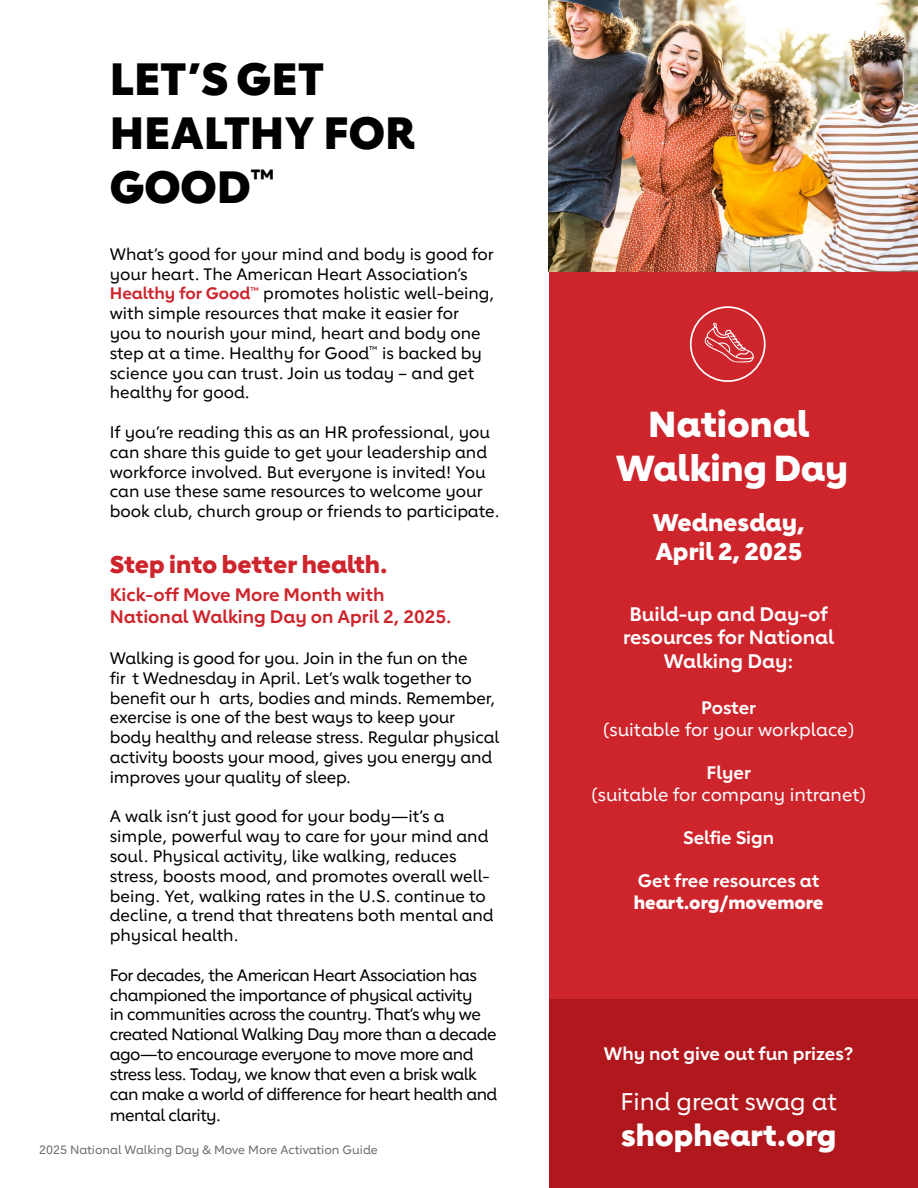
<style>
.page{position:relative;width:918px;height:1188px;background:#fff}
.page>*{position:absolute;margin:0;border:0;box-sizing:border-box;transform-origin:0 0}
.t1{font:800 45px/54px "Lub Dub";color:#000}
.t2{font:800 36px/43.2px "Lub Dub";color:#fff;text-align:center}
.t3{font:800 30px "Lub Dub";color:#fff}
.t4{font:800 24px "Lub Dub";color:#ce242b}
.t5{font:800 24px/28.8px "Lub Dub";color:#fff}
.t6{font:500 24px "Lub Dub";color:#fff}
.t7{font:700 19.5px/23.4px "Lub Dub";color:#fff;text-align:center}
.t8{font:700 18px "Lub Dub";color:#fff}
.t9{font:700 18px/21.6px "Lub Dub";color:#ce242b}
.t10{font:500 18px "Lub Dub";color:#fff}
.t11{font:800 18px "Lub Dub";color:#fff}
.t12{font:500 16.5px/19.8px "Lub Dub";letter-spacing:-.005em;color:#000}
.t13{font:500 16.5px/19.8px "Lub Dub";letter-spacing:-.03em;color:#000}
.t14{font:500 12px "Lub Dub";color:#6d6e71}
.s1{font-weight:700;color:#ce242b}
</style>
<div class="page">
<div style="left:549px;top:265px;width:369px;height:923px;background:#ce242b"></div>
<svg style="left:704px;top:323px;width:50px;height:39px"></svg>
<div style="left:549px;top:999px;width:369px;height:189px;background:#b1181e"></div>
<img style="left:549px;top:0;width:369px;height:272px">
<div style="left:690px;top:306px;width:76px;height:76px;border:2px solid #fff;border-radius:50%"></div>
<h1 class="t1" style="left:110px;top:51px;width:307px">LET’S GET<br>HEALTHY FOR<br>GOOD<sup>™</sup></h1>
<p class="t12" style="left:110px;top:244px;width:386px">What’s good for your mind and body is good for your heart. The American Heart Association’s <span class="s1">Healthy for Good</span><sup>™</sup> promotes holistic well-being, with simple resources that make it easier for<br>you to nourish your mind, heart and body one step at a time. Healthy for Good<sup>™</sup> is backed by science you can trust. Join us today – and get healthy for good.</p>
<p class="t12" style="left:110px;top:422px;width:391px">If you’re reading this as an HR professional, you can share this guide to get your leadership and workforce involved. But everyone is invited! You can use these same resources to welcome your book club, church group or friends to participate.</p>
<h2 class="t4" style="left:110px;top:550px;width:279px">Step into better health.</h2>
<h3 class="t9" style="left:110px;top:584px;width:343px">Kick-off Move More Month with<br>National Walking Day on April 2, 2025.</h3>
<p class="t12" style="left:110px;top:648px;width:359px">Walking is good for you. Join in the fun on the</p>
<p class="t12" style="left:110px;top:668px;width:387px">fir t Wednesday in April. Let’s walk together to benefit our h arts, bodies and minds. Remember,</p>
<p class="t12" style="left:110px;top:707px;width:391px">exercise is one of the best ways to keep your body healthy and release stress. Regular physical activity boosts your mood, gives you energy and improves your quality of sleep.</p>
<p class="t12" style="left:110px;top:806px;width:385px">A walk isn’t just good for your body—it’s a simple, powerful way to care for your mind and soul. Physical activity, like walking, reduces stress, boosts mood, and promotes overall well&shy;being. Yet, walking rates in the U.S. continue to decline, a trend that threatens both mental and physical health.</p>
<p class="t13" style="left:110px;top:965px;width:389px">For decades, the American Heart Association has championed the importance of physical activity<br>in communities across the country. That’s why we created National Walking Day more than a decade ago—to encourage everyone to move more and stress less. Today, we know that even a brisk walk can make a world of difference for heart health and</p>
<p class="t13" style="left:110px;top:1105px;width:113px">mental clarity.</p>
<p class="t14" style="left:39px;top:1143px;width:340px">2025 National Walking Day &amp; Move More Activation Guide</p>
<h1 class="t2" style="left:616px;top:402px;width:234px">National<br>Walking Day</h1>
<p class="t5" style="left:653px;top:508px;width:153px">Wednesday,<br>April 2, 2025</p>
<p class="t7" style="left:623px;top:602px;width:213px">Build-up and Day-of resources for National<br>Walking Day:</p>
<p class="t8" style="left:701px;top:697px;width:56px">Poster</p>
<p class="t10" style="left:603px;top:719px;width:253px">(suitable for your workplace)</p>
<p class="t8" style="left:706px;top:762px;width:46px">Flyer</p>
<p class="t10" style="left:591px;top:784px;width:276px">(suitable for company intranet)</p>
<p class="t8" style="left:683px;top:827px;width:93px">Selfie Sign</p>
<h2 class="t8" style="left:638px;top:870px;width:183px">Get free resources at</h2>
<p class="t11" style="left:634px;top:891px;width:191px">heart.org/movemore</p>
<p class="t8" style="left:604px;top:1043px;width:251px">Why not give out fun prizes?</p>
<p class="t6" style="left:621px;top:1088px;width:218px">Find great swag at</p>
<p class="t3" style="left:621px;top:1117px;width:217px">shopheart.org</p>
</div>
